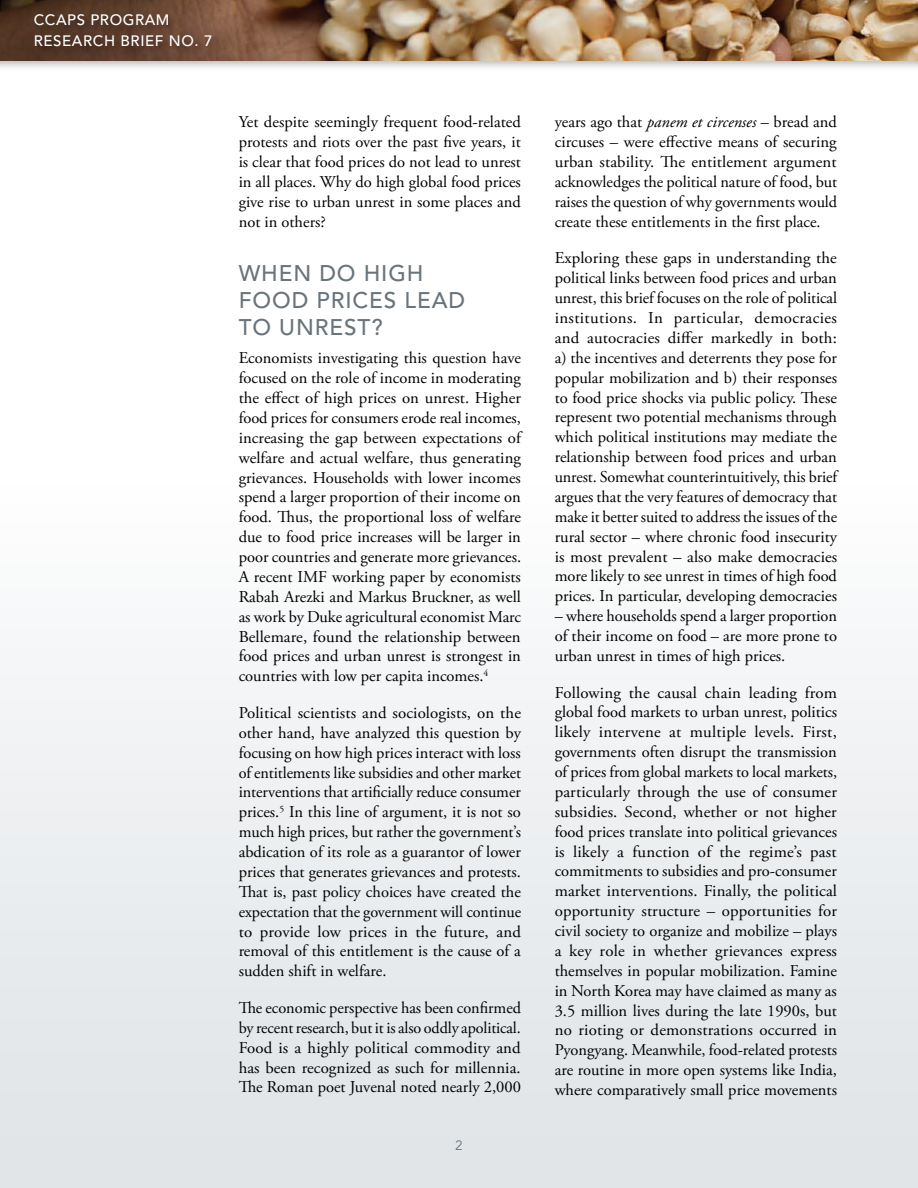
<style>
.page{position:relative;width:918px;height:1188px;background:#fff}
.page>*{position:absolute;margin:0;border:0;box-sizing:border-box;transform-origin:0 0}
.subs{font:500 22.5px/27px "Avenir LT Std";letter-spacing:.04em;color:#6a747b}
.body{font:16.5px/19.8px "Adobe Garamond Pro";color:#000;text-align:justify}
.t1{font:500 15px/21px "Avenir LT Std";letter-spacing:.04em;color:#fff}
.t2{font:13.5px "Avenir LT Std";color:#6a747b}
.s1{font-style:italic}
</style>
<div class="page">
<div style="left:0;top:486px;width:918px;height:702px;background:linear-gradient(to bottom,#fdfdfd,#dee3e6)"></div>
<div style="left:0;top:0;width:918px;height:72px;background:#000;opacity:.3"></div>
<img style="left:0;top:0;width:918px;height:60px">
<div style="left:31px;top:10px;width:191px;height:49px;background:#000;opacity:.5"></div>
<p class="t1" style="left:34px;top:10px;width:180px">CCAPS PROGRAM<br>RESEARCH BRIEF NO. 7</p>
<p class="body" style="left:239px;top:113px;width:284px">Yet despite seemingly frequent food-related protests and riots over the past five years, it is clear that food prices do not lead to unrest in all places. Why do high global food prices give rise to urban unrest in some places and not in others?</p>
<p class="subs" style="left:239px;top:260px;width:228px">WHEN DO HIGH<br>FOOD PRICES LEAD<br>TO UNREST?</p>
<p class="body" style="left:239px;top:349px;width:284px">Economists investigating this question have focused on the role of income in moderating the effect of high prices on unrest. Higher food prices for consumers erode real incomes, increasing the gap between expectations of welfare and actual welfare, thus generating grievances. Households with lower incomes spend a larger proportion of their income on food. Thus, the proportional loss of welfare due to food price increases will be larger in poor countries and generate more grievances.<br>A recent IMF working paper by economists Rabah Arezki and Markus Bruckner, as well as work by Duke agricultural economist Marc Bellemare, found the relationship between food prices and urban unrest is strongest in countries with low per capita incomes.<sup>4</sup></p>
<p class="body" style="left:239px;top:703px;width:284px">Political scientists and sociologists, on the other hand, have analyzed this question by focusing on how high prices interact with loss of entitlements like subsidies and other market interventions that artificially reduce consumer prices.<sup>5</sup> In this line of argument, it is not so much high prices, but rather the government’s abdication of its role as a guarantor of lower prices that generates grievances and protests.<br>That is, past policy choices have created the expectation that the government will continue to provide low prices in the future, and removal of this entitlement is the cause of a sudden shift in welfare.</p>
<p class="body" style="left:239px;top:998px;width:284px">The economic perspective has been confirmed by recent research, but it is also oddly apolitical.<br>Food is a highly political commodity and has been recognized as such for millennia.<br>The Roman poet Juvenal noted nearly 2,000</p>
<p class="t2" style="left:455px;top:1137px;width:9px">2</p>
<p class="body" style="left:555px;top:113px;width:284px">years ago that <span class="s1">panem et circenses</span> – bread and circuses – were effective means of securing urban stability. The entitlement argument acknowledges the political nature of food, but raises the question of why governments would create these entitlements in the first place.</p>
<p class="body" style="left:555px;top:249px;width:284px">Exploring these gaps in understanding the political links between food prices and urban unrest, this brief focuses on the role of political institutions. In particular, democracies and autocracies differ markedly in both: a) the incentives and deterrents they pose for popular mobilization and b) their responses to food price shocks via public policy. These represent two potential mechanisms through which political institutions may mediate the relationship between food prices and urban unrest. Somewhat counterintuitively, this brief argues that the very features of democracy that make it better suited to address the issues of the rural sector – where chronic food insecurity is most prevalent – also make democracies more likely to see unrest in times of high food prices. In particular, developing democracies</p>
<p class="body" style="left:555px;top:607px;width:284px">– where households spend a larger proportion of their income on food – are more prone to urban unrest in times of high prices.</p>
<p class="body" style="left:555px;top:683px;width:284px">Following the causal chain leading from global food markets to urban unrest, politics likely intervene at multiple levels. First, governments often disrupt the transmission of prices from global markets to local markets, particularly through the use of consumer subsidies. Second, whether or not higher food prices translate into political grievances is likely a function of the regime’s past commitments to subsidies and pro-consumer market interventions. Finally, the political opportunity structure – opportunities for civil society to organize and mobilize – plays a key role in whether grievances express themselves in popular mobilization. Famine in North Korea may have claimed as many as 3.5 million lives during the late 1990s, but no rioting or demonstrations occurred in Pyongyang. Meanwhile, food-related protests are routine in more open systems like India, where comparatively small price movements</p>
</div>
